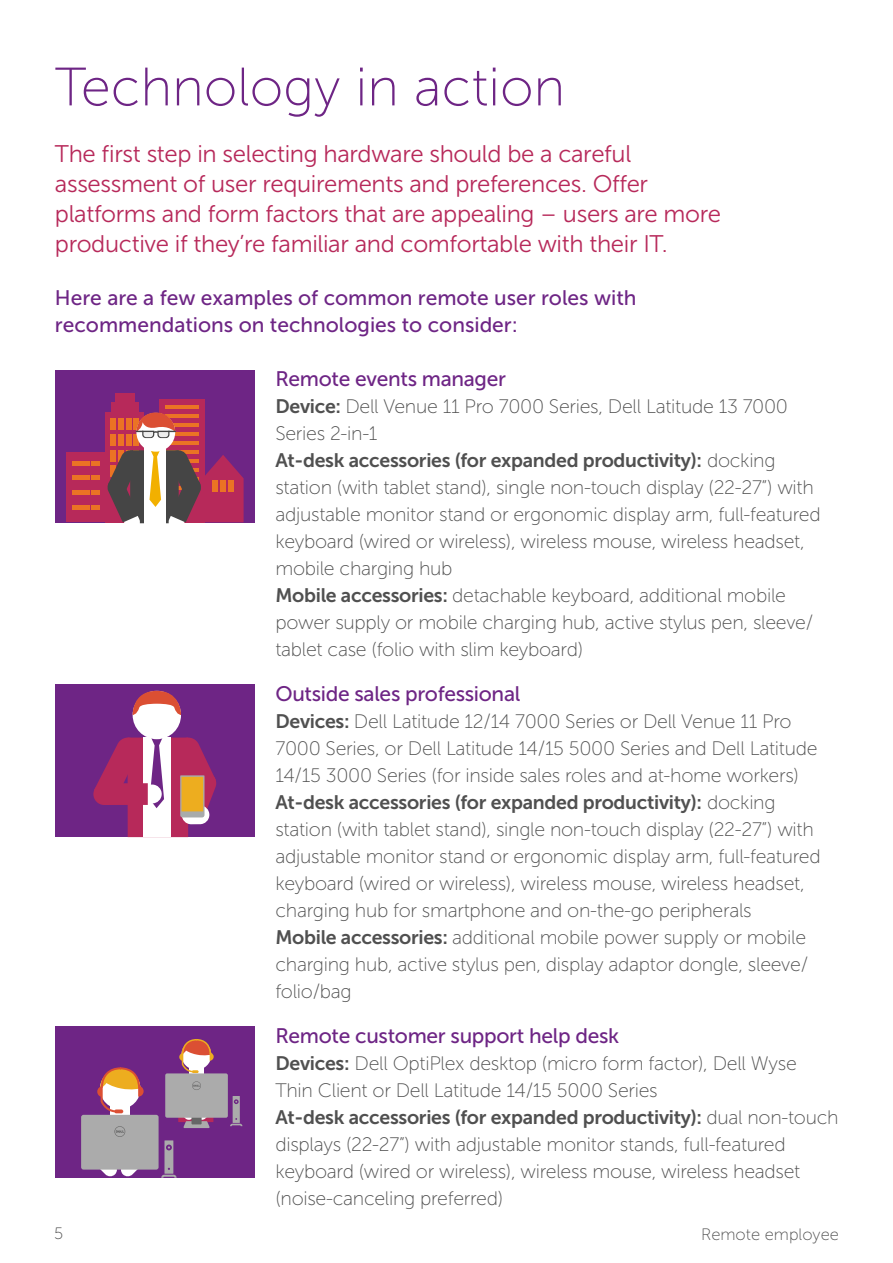
<style>
.page{position:relative;width:893px;height:1263px;background:#fff}
.page>*{position:absolute;margin:0;border:0;box-sizing:border-box;transform-origin:0 0}
.t1{font:54px "Museo Sans For Dell 100";color:#6e2585}
.t2{font:24px/30px "Museo Sans For Dell 300";letter-spacing:-.015em;color:#b7295a}
.t3{font:21px/27px "Museo Sans For Dell 500";letter-spacing:-.005em;color:#6e2585}
.t4{font:19.5px/27px "Museo Sans For Dell 100";letter-spacing:-.015em;color:#505050}
.t5{font:19.5px "Museo Sans For Dell 700";letter-spacing:-.015em;color:#505050}
.t6{font:16.5px "Museo Sans For Dell 100";color:#505050}
.s1{font-family:"Museo Sans For Dell 700"}
.s2{font-family:"Museo Sans For Dell 100"}
</style>
<div class="page">
<div style="left:55px;top:370px;width:200px;height:153px;background:#6e2585"></div>
<div style="left:66px;top:452px;width:40px;height:70px;background:#b7295a"></div>
<div style="left:72px;top:461px;width:8px;height:5px;background:#eb7324"></div>
<div style="left:82px;top:461px;width:8px;height:5px;background:#eb7324"></div>
<div style="left:91px;top:461px;width:8px;height:5px;background:#eb7324"></div>
<svg style="left:72px;top:476px;width:27px;height:4px"></svg>
<div style="left:72px;top:490px;width:8px;height:5px;background:#eb7324"></div>
<div style="left:82px;top:490px;width:8px;height:5px;background:#eb7324"></div>
<div style="left:91px;top:490px;width:8px;height:5px;background:#eb7324"></div>
<svg style="left:72px;top:505px;width:27px;height:4px"></svg>
<div style="left:159px;top:399px;width:45px;height:123px;background:#b7295a"></div>
<hr style="left:165px;top:405px;width:33px;height:3px;background:#eb7324">
<hr style="left:165px;top:414px;width:33px;height:3px;background:#eb7324">
<hr style="left:165px;top:423px;width:33px;height:3px;background:#eb7324">
<hr style="left:165px;top:432px;width:33px;height:3px;background:#eb7324">
<hr style="left:165px;top:441px;width:33px;height:3px;background:#eb7324">
<div style="left:105px;top:412px;width:39px;height:110px;background:#b7295a"></div>
<svg style="left:111px;top:403px;width:27px;height:43px"></svg>
<div style="left:115px;top:393px;width:19px;height:31px;background:#b7295a"></div>
<div style="left:110px;top:418px;width:5px;height:12px;background:#eb7324"></div>
<div style="left:118px;top:418px;width:5px;height:12px;background:#eb7324"></div>
<div style="left:126px;top:418px;width:5px;height:12px;background:#eb7324"></div>
<div style="left:134px;top:418px;width:5px;height:12px;background:#eb7324"></div>
<div style="left:110px;top:434px;width:5px;height:12px;background:#eb7324"></div>
<div style="left:118px;top:434px;width:5px;height:12px;background:#eb7324"></div>
<div style="left:126px;top:434px;width:5px;height:12px;background:#eb7324"></div>
<div style="left:134px;top:434px;width:5px;height:12px;background:#eb7324"></div>
<div style="left:130px;top:450px;width:49px;height:73px;background:#454545"></div>
<svg style="left:106px;top:450px;width:36px;height:74px"></svg>
<div style="left:144px;top:438px;width:22px;height:85px;background:#fff"></div>
<svg style="left:149px;top:449px;width:95px;height:75px"></svg>
<div style="left:136px;top:413px;width:39px;height:39px;background:#fff;border-radius:50%"></div>
<svg style="left:136px;top:412px;width:40px;height:26px"></svg>
<div style="left:55px;top:684px;width:200px;height:153px;background:#6e2585"></div>
<div style="left:128px;top:737px;width:60px;height:100px;background:#b7295a"></div>
<div style="left:143px;top:737px;width:27px;height:100px;background:#fff"></div>
<div style="left:133px;top:691px;width:48px;height:48px;background:#fff;border-radius:50%"></div>
<svg style="left:93px;top:736px;width:71px;height:72px"></svg>
<svg style="left:182px;top:805px;width:27px;height:19px"></svg>
<svg style="left:173px;top:737px;width:44px;height:80px"></svg>
<div style="left:182px;top:777px;width:21px;height:34px;background:#edad1f"></div>
<svg style="left:132px;top:691px;width:49px;height:24px"></svg>
<div style="left:55px;top:1026px;width:200px;height:152px;background:#6e2585"></div>
<svg style="left:161px;top:1140px;width:16px;height:38px"></svg>
<div style="left:165px;top:1073px;width:63px;height:45px;background:#ababab;border-radius:2px"></div>
<svg style="left:167px;top:1039px;width:75px;height:89px"></svg>
<div style="left:81px;top:1115px;width:78px;height:54px;background:#ababab;border-radius:2px"></div>
<svg style="left:81px;top:1067px;width:73px;height:110px"></svg>
<h1 class="t1" style="left:55px;top:58px;width:512px">Technology in action</h1>
<p class="t2" style="left:55px;top:139px;width:668px">The first step in selecting hardware should be a careful assessment of user requirements and preferences. Offer platforms and form factors that are appealing – users are more productive if they’re familiar and comfortable with their IT.</p>
<p class="t3" style="left:55px;top:284px;width:583px">Here are a few examples of common remote user roles with recommendations on technologies to consider:</p>
<p class="t3" style="left:275px;top:365px;width:232px">Remote events manager</p>
<p class="t4" style="left:275px;top:393px;width:514px"><span class="s1">Device:</span> Dell Venue 11 Pro 7000 Series, Dell Latitude 13 7000<br>Series 2-in-1</p>
<p class="t5" style="left:275px;top:449px;width:502px">At-desk accessories (for expanded productivity): <span class="s2">docking</span></p>
<p class="t4" style="left:275px;top:474px;width:547px">station (with tablet stand), single non-touch display (22-27”) with adjustable monitor stand or ergonomic display arm, full-featured keyboard (wired or wireless), wireless mouse, wireless headset, mobile charging hub<br><span class="s1">Mobile accessories:</span> detachable keyboard, additional mobile power supply or mobile charging hub, active stylus pen, sleeve/ tablet case (folio with slim keyboard)</p>
<p class="t3" style="left:275px;top:680px;width:246px">Outside sales professional</p>
<p class="t4" style="left:275px;top:708px;width:544px"><span class="s1">Devices:</span> Dell Latitude 12/14 7000 Series or Dell Venue 11 Pro<br>7000 Series, or Dell Latitude 14/15 5000 Series and Dell Latitude<br>14/15 3000 Series (for inside sales roles and at-home workers)</p>
<p class="t5" style="left:275px;top:791px;width:502px">At-desk accessories (for expanded productivity): <span class="s2">docking</span></p>
<p class="t4" style="left:275px;top:816px;width:547px">station (with tablet stand), single non-touch display (22-27”) with adjustable monitor stand or ergonomic display arm, full-featured keyboard (wired or wireless), wireless mouse, wireless headset, charging hub for smartphone and on-the-go peripherals<br><span class="s1">Mobile accessories:</span> additional mobile power supply or mobile charging hub, active stylus pen, display adaptor dongle, sleeve/ folio/bag</p>
<p class="t3" style="left:275px;top:1022px;width:345px">Remote customer support help desk</p>
<p class="t4" style="left:275px;top:1050px;width:523px"><span class="s1">Devices:</span> Dell OptiPlex desktop (micro form factor), Dell Wyse<br>Thin Client or Dell Latitude 14/15 5000 Series</p>
<p class="t5" style="left:275px;top:1106px;width:565px">At-desk accessories (for expanded productivity): <span class="s2">dual non-touch</span></p>
<p class="t4" style="left:275px;top:1131px;width:526px">displays (22-27”) with adjustable monitor stands, full-featured keyboard (wired or wireless), wireless mouse, wireless headset (noise-canceling preferred)</p>
<p class="t6" style="left:54px;top:1225px;width:11px">5</p>
<p class="t6" style="left:701px;top:1226px;width:139px">Remote employee</p>
</div>
